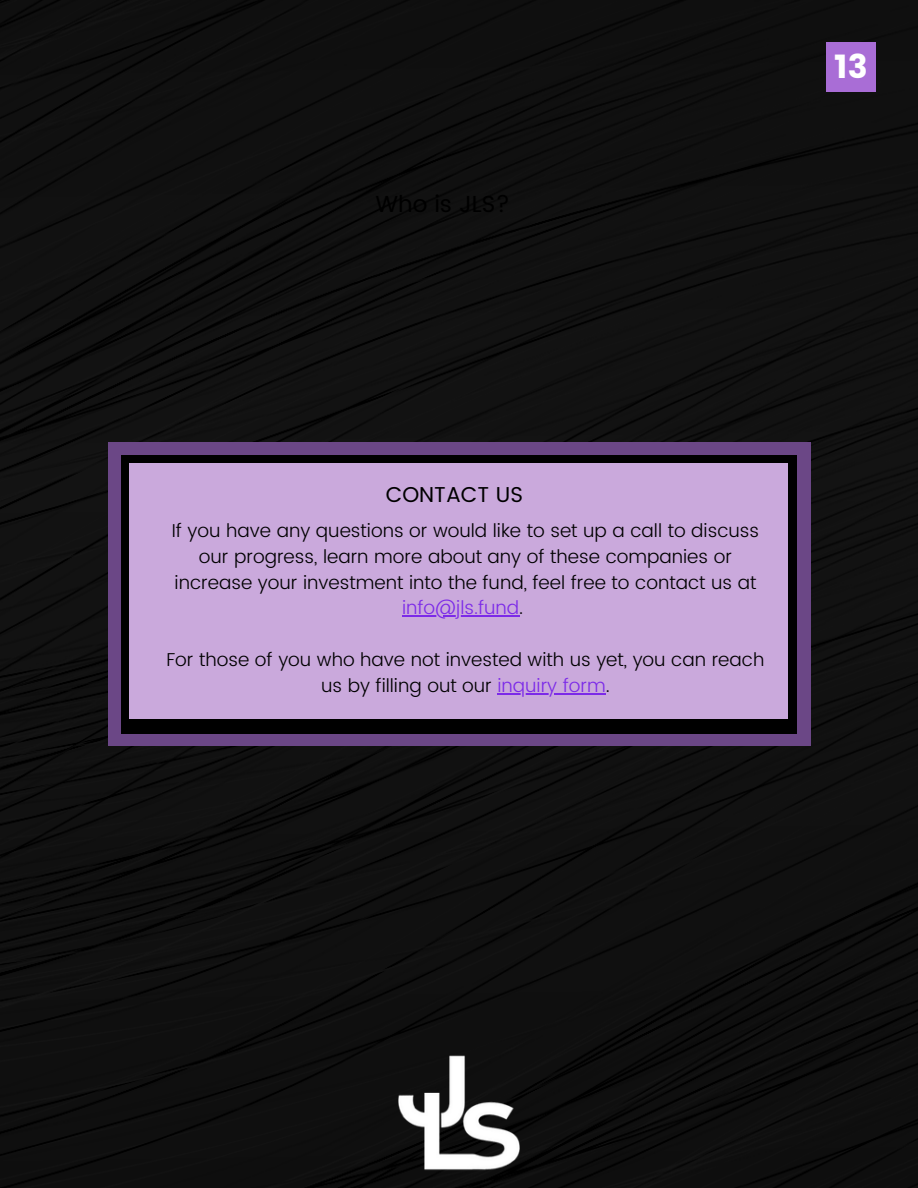
<style>
.page{position:relative;width:918px;height:1188px;background:#101010}
.page>*{position:absolute;margin:0;border:0;box-sizing:border-box;transform-origin:0 0}
.t1{font:33px "Poppins";color:#fff}
.t2{font:21.45px "Poppins";color:#000}
.t3{font:300 18.6px/25.8px "Poppins";color:#000;text-align:center}
.s1{color:#7c2ae8}
</style>
<div class="page">
<div style="left:826px;top:42px;width:50px;height:50px;background:#a96dd6"></div>
<img style="left:398px;top:1052px;width:122px;height:122px">
<div style="left:108px;top:442px;width:702px;height:304px;background:#6b4786"></div>
<div style="left:121px;top:455px;width:676px;height:279px;background:#000"></div>
<div style="left:129px;top:464px;width:659px;height:255px;background:#caa9dc"></div>
<hr style="left:402px;top:616px;width:33px;height:1px;background:#7c2ae8">
<hr style="left:435px;top:616px;width:84px;height:1px;background:#7c2ae8">
<hr style="left:497px;top:693px;width:109px;height:1px;background:#7c2ae8">
<p class="t1" style="left:834px;top:47px;width:35px">13</p>
<p class="t2" style="left:386px;top:482px;width:139px">CONTACT US</p>
<p class="t3" style="left:172px;top:518px;width:589px">If you have any questions or would like to set up a call to discuss our progress, learn more about any of these companies or increase your investment into the fund, feel free to contact us at <span class="s1">info@jls.fund</span>.</p>
<p class="t3" style="left:167px;top:647px;width:599px">For those of you who have not invested with us yet, you can reach us by filling out our <span class="s1">inquiry form</span>.</p>
</div>
